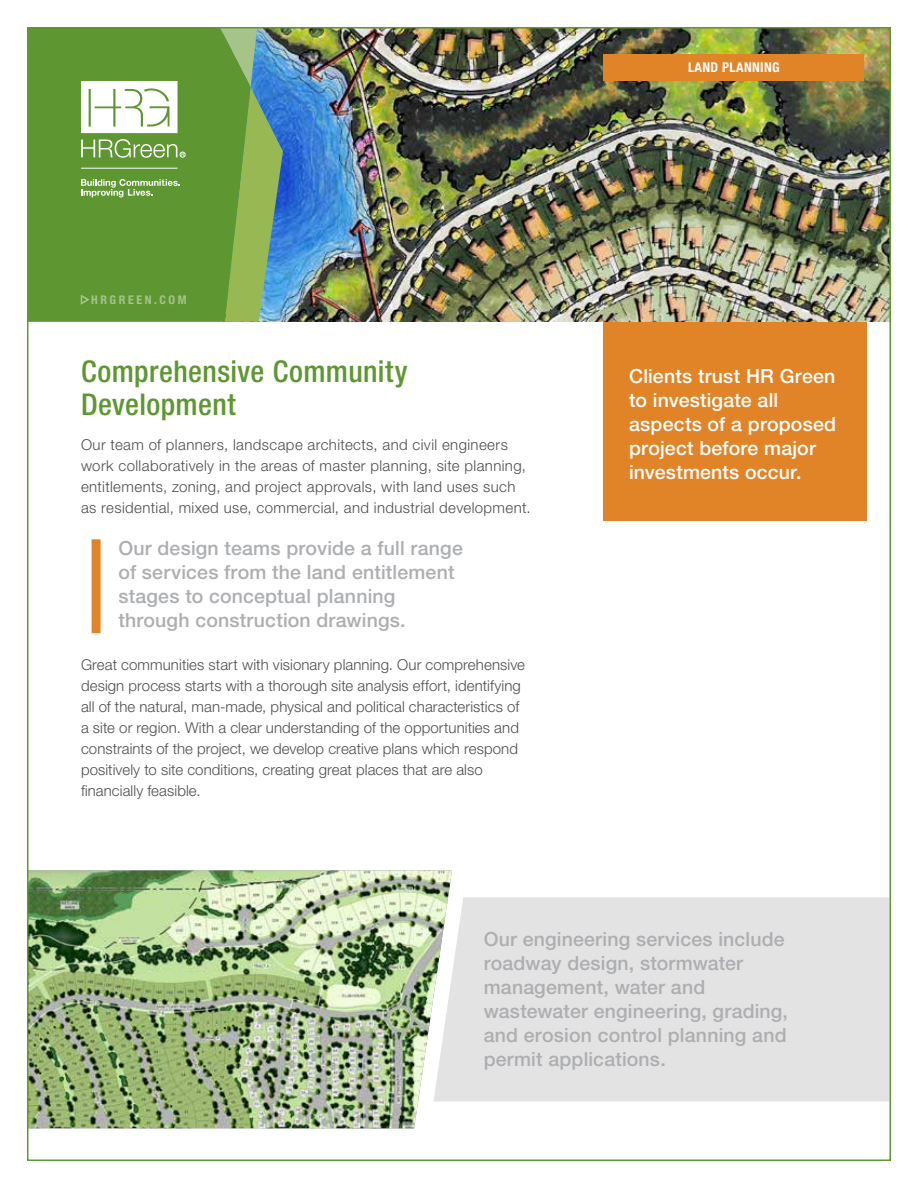
<style>
.page{position:relative;width:918px;height:1188px;background:#fff}
.page>*{position:absolute;margin:0;border:0;box-sizing:border-box;transform-origin:0 0}
.t1{font:500 condensed 30px/33px "Helvetica Neue LT Std";letter-spacing:.015em;color:#5e9732}
.t2{font:500 19.5px/24px "Helvetica Neue LT Std";letter-spacing:.01em;color:#acaeb1}
.t3{font:500 19.5px/24px "Helvetica Neue LT Std";letter-spacing:.01em;color:#fff}
.t4{font:300 15px/21px "Helvetica Neue LT Std";letter-spacing:.01em;color:#4d4d4f}
.t5{font:700 condensed 13.5px "Helvetica Neue LT Std";letter-spacing:.025em;color:#fff}
.t6{font:700 condensed 12px "Helvetica Neue LT Std";letter-spacing:.215em;color:#a6c38a}
</style>
<div class="page">
<div style="left:603px;top:317px;width:263px;height:204px;background:#e18327"></div>
<img style="left:283px;top:30px;width:605px;height:292px">
<img style="left:251px;top:30px;width:32px;height:292px">
<div style="left:30px;top:30px;width:221px;height:292px;background:#5e9732"></div>
<div style="left:604px;top:54px;width:260px;height:27px;background:#e18327"></div>
<svg style="left:81px;top:81px;width:97px;height:52px"></svg>
<svg style="left:81px;top:139px;width:104px;height:19px;background:#84af62"></svg>
<svg style="left:81px;top:179px;width:99px;height:18px;background:#89b269"></svg>
<hr style="left:81px;top:168px;width:96px;height:1px;background:#fff">
<div style="left:92px;top:539px;width:9px;height:94px;background:#e18327"></div>
<img style="left:30px;top:870px;width:422px;height:258px">
<div style="left:433px;top:897px;width:455px;height:204px;background:#e4e3e3"></div>
<svg style="left:81px;top:295px;width:8px;height:9px"></svg>
<p class="t6" style="left:91px;top:293px;width:97px">HRGREEN.COM</p>
<h1 class="t1" style="left:81px;top:355px;width:328px">Comprehensive Community<br>Development</h1>
<p class="t4" style="left:81px;top:433px;width:451px">Our team of planners, landscape architects, and civil engineers work collaboratively in the areas of master planning, site planning, entitlements, zoning, and project approvals, with land uses such as residential, mixed use, commercial, and industrial development.</p>
<h2 class="t2" style="left:118px;top:536px;width:346px">Our design teams provide a full range of services from the land entitlement stages to conceptual planning through construction drawings.</h2>
<p class="t4" style="left:81px;top:654px;width:445px">Great communities start with visionary planning. Our comprehensive design process starts with a thorough site analysis effort, identifying all of the natural, man-made, physical and political characteristics of a site or region. With a clear understanding of the opportunities and constraints of the project, we develop creative plans which respond positively to site conditions, creating great places that are also financially feasible.</p>
<p class="t5" style="left:688px;top:59px;width:93px">LAND PLANNING</p>
<h2 class="t3" style="left:629px;top:364px;width:208px">Clients trust HR Green to investigate all aspects of a proposed project before major investments occur.</h2>
<h2 class="t2" style="left:484px;top:927px;width:306px">Our engineering services include roadway design, stormwater management, water and wastewater engineering, grading, and erosion control planning and permit applications.</h2>
</div>
